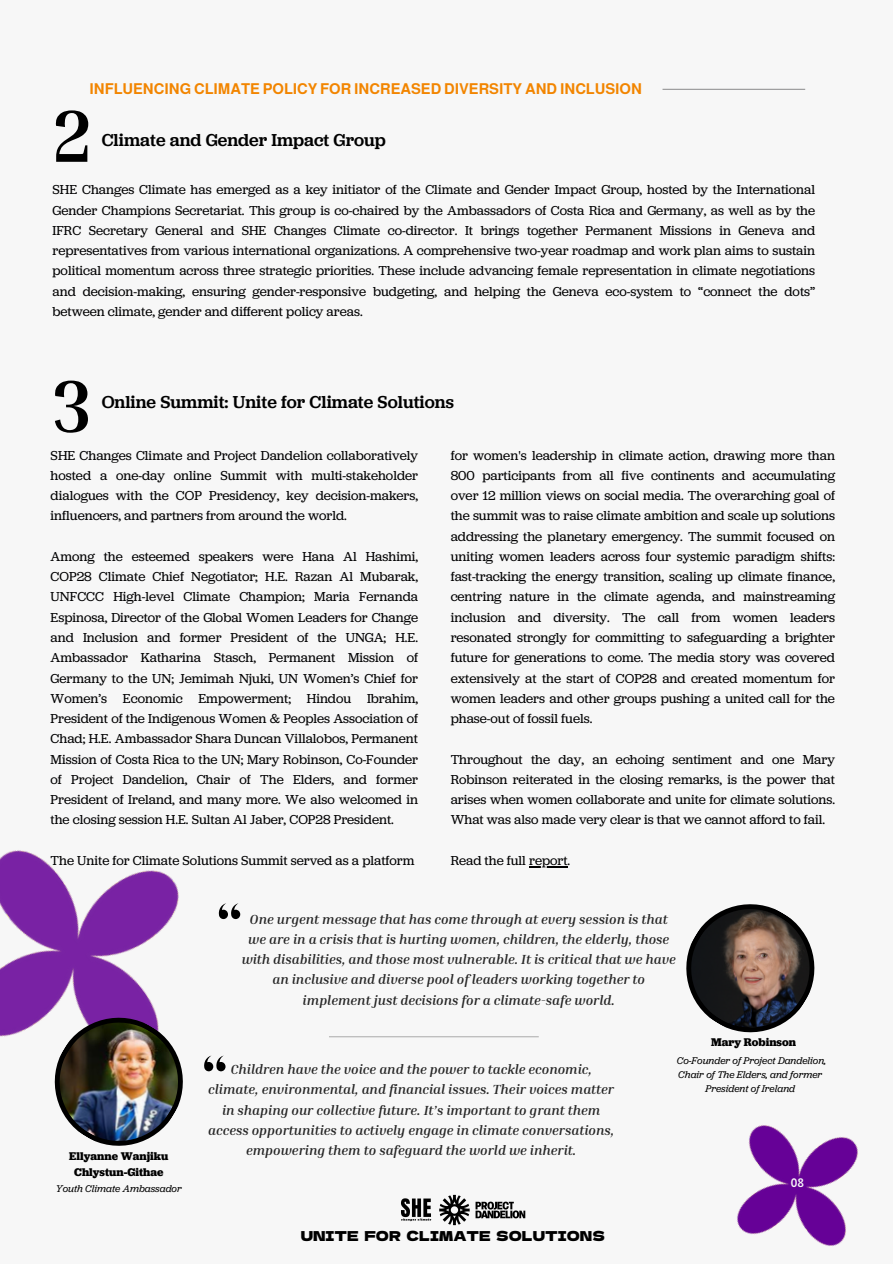
<style>
.page{position:relative;width:893px;height:1264px;background:#fff}
.page>*{position:absolute;margin:0;border:0;box-sizing:border-box;transform-origin:0 0}
.t1{font:700 74.4px "Inria Serif";color:#000}
.t2{font:500 18px "Jubilat";color:#000}
.t3{font:700 15px "Almarai";color:#f28500}
.t4{font:13.5px/20.2px "Jubilat";color:#000001;text-align:justify}
.t5{font:italic 700 13.5px/20.2px "Inria Serif";color:#000;text-align:center}
.t6{font:13.5px "Dela Gothic One";color:#000}
.t7{font:700 12px "Almarai";color:#f7f7f7}
.t8{font:700 11.55px/15.9px "Jubilat";color:#000;text-align:center}
.t9{font:italic 10.2px/13.8px "Jubilat";color:#000;text-align:center}
</style>
<div class="page">
<div style="left:0;top:0;width:892px;height:1263px;background:#f7f7f7"></div>
<img style="left:0;top:850px;width:241px;height:222px">
<svg style="left:219px;top:903px;width:21px;height:16px"></svg>
<img style="left:442px;top:1194px;width:84px;height:32px">
<img style="left:401px;top:1198px;width:41px;height:24px">
<img style="left:686px;top:904px;width:129px;height:129px">
<hr style="left:662px;top:89px;width:143px;height:1px;background:#969697">
<svg style="left:46px;top:1008px;width:146px;height:64px"></svg>
<img style="left:54px;top:1014px;width:132px;height:132px">
<svg style="left:204px;top:1055px;width:21px;height:16px"></svg>
<hr style="left:329px;top:1036px;width:209px;height:1px;background:#000">
<hr style="left:529px;top:866px;width:38px;height:1px;background:#000001">
<img style="left:737px;top:1125px;width:121px;height:121px">
<h5 class="t3" style="left:89px;top:80px;width:554px">INFLUENCING CLIMATE POLICY FOR INCREASED DIVERSITY AND INCLUSION</h5>
<h4 class="t1" style="left:52px;top:89px;width:41px">2</h4>
<h1 class="t2" style="left:102px;top:132px;width:285px">Climate and Gender Impact Group</h1>
<h4 class="t4" style="left:52px;top:181px;width:764px">SHE Changes Climate has emerged as a key initiator of the Climate and Gender Impact Group, hosted by the International Gender Champions Secretariat. This group is co-chaired by the Ambassadors of Costa Rica and Germany, as well as by the IFRC Secretary General and SHE Changes Climate co-director. It brings together Permanent Missions in Geneva and representatives from various international organizations. A comprehensive two-year roadmap and work plan aims to sustain political momentum across three strategic priorities. These include advancing female representation in climate negotiations and decision-making, ensuring gender-responsive budgeting, and helping the Geneva eco-system to “connect the dots” between climate, gender and different policy areas.</h4>
<h1 class="t1" style="left:52px;top:359px;width:40px">3</h1>
<p class="t2" style="left:102px;top:394px;width:353px">Online Summit: Unite for Climate Solutions</p>
<h4 class="t4" style="left:51px;top:446px;width:369px">SHE Changes Climate and Project Dandelion collaboratively hosted a one-day online Summit with multi-stakeholder dialogues with the COP Presidency, key decision-makers, influencers, and partners from around the world.</h4>
<h4 class="t4" style="left:51px;top:547px;width:369px">Among the esteemed speakers were Hana Al Hashimi, COP28 Climate Chief Negotiator; H.E. Razan Al Mubarak, UNFCCC High-level Climate Champion; Maria Fernanda Espinosa, Director of the Global Women Leaders for Change and Inclusion and former President of the UNGA; H.E.<br>Ambassador Katharina Stasch, Permanent Mission of Germany to the UN; Jemimah Njuki, UN Women’s Chief for Women’s Economic Empowerment; Hindou Ibrahim, President of the Indigenous Women &amp; Peoples Association of Chad; H.E. Ambassador Shara Duncan Villalobos, Permanent Mission of Costa Rica to the UN; Mary Robinson, Co-Founder of Project Dandelion, Chair of The Elders, and former President of Ireland, and many more. We also welcomed in the closing session H.E. Sultan Al Jaber, COP28 President.</h4>
<h4 class="t4" style="left:51px;top:851px;width:365px">The Unite for Climate Solutions Summit served as a platform</h4>
<h4 class="t4" style="left:450px;top:446px;width:386px">for women's leadership in climate action, drawing more than 800 participants from all five continents and accumulating over 12 million views on social media. The overarching goal of the summit was to raise climate ambition and scale up solutions addressing the planetary emergency. The summit focused on uniting women leaders across four systemic paradigm shifts: fast-tracking the energy transition, scaling up climate finance, centring nature in the climate agenda, and mainstreaming inclusion and diversity. The call from women leaders resonated strongly for committing to safeguarding a brighter future for generations to come. The media story was covered extensively at the start of COP28 and created momentum for women leaders and other groups pushing a united call for the phase-out of fossil fuels.</h4>
<h4 class="t4" style="left:450px;top:750px;width:386px">Throughout the day, an echoing sentiment and one Mary Robinson reiterated in the closing remarks, is the power that arises when women collaborate and unite for climate solutions.<br>What was also made very clear is that we cannot afford to fail.</h4>
<p class="t4" style="left:450px;top:851px;width:121px">Read the full report.</p>
<h3 class="t8" style="left:69px;top:1148px;width:100px">Ellyanne Wanjiku<br>Chlystun-Githae</h3>
<p class="t9" style="left:56px;top:1182px;width:127px">Youth Climate Ambassador</p>
<p class="t5" style="left:241px;top:908px;width:436px">One urgent message that has come through at every session is that we are in a crisis that is hurting women, children, the elderly, those with disabilities, and those most vulnerable. It is critical that we have an inclusive and diverse pool of leaders working together to implement just decisions for a climate-safe world.</p>
<p class="t5" style="left:208px;top:1058px;width:407px">Children have the voice and the power to tackle economic, climate, environmental, and financial issues. Their voices matter in shaping our collective future. It’s important to grant them access opportunities to actively engage in climate conversations, empowering them to safeguard the world we inherit.</p>
<p class="t6" style="left:301px;top:1225px;width:305px">UNITE FOR CLIMATE SOLUTIONS</p>
<p class="t8" style="left:711px;top:1035px;width:86px">Mary Robinson</p>
<p class="t9" style="left:676px;top:1054px;width:151px">Co-Founder of Project Dandelion,<br>Chair of The Elders, and former<br>President of Ireland</p>
<h3 class="t7" style="left:790px;top:1175px;width:15px">08</h3>
</div>
